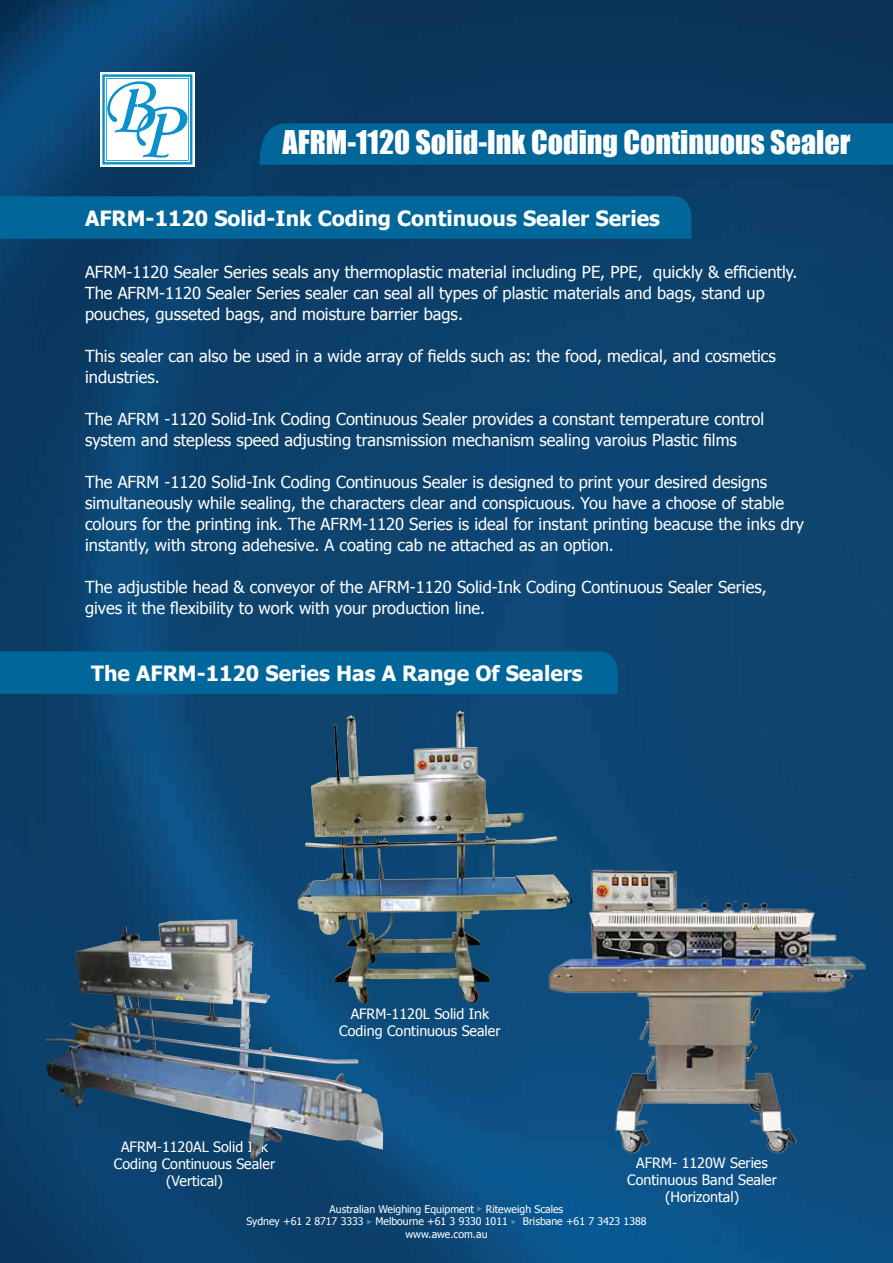
<style>
.page{position:relative;width:893px;height:1263px;background:#fff}
.page>*{position:absolute;margin:0;border:0;box-sizing:border-box;transform-origin:0 0}
.t1{font:30px "Impact";color:#fff}
.t2{font:700 21px "Tahoma";color:#fff}
.t3{font:16.5px/21px "Tahoma";color:#fff}
.t4{font:14.25px/17.1px "Tahoma";color:#fff;text-align:center}
.t5{font:10.5px/12.6px "Tahoma";color:#fff;text-align:center}
.s1{color:#4891b8}
</style>
<div class="page">
<img style="left:0;top:0;width:893px;height:1263px">
<svg style="left:259px;top:120px;width:634px;height:45px;background:#016295"></svg>
<div style="left:0;top:196px;width:691px;height:43px;background:#01679a"></div>
<div style="left:0;top:651px;width:618px;height:43px;background:#01679a"></div>
<svg style="left:100px;top:73px;width:95px;height:94px"></svg>
<svg style="left:102px;top:74px;width:90px;height:91px"></svg>
<img style="left:297px;top:711px;width:163px;height:292px">
<img style="left:45px;top:919px;width:215px;height:241px">
<img style="left:539px;top:861px;width:333px;height:296px">
<h1 class="t1" style="left:282px;top:119px;width:569px">AFRM-1120 Solid-Ink Coding Continuous Sealer</h1>
<p class="t2" style="left:85px;top:204px;width:576px">AFRM-1120 Solid-Ink Coding Continuous Sealer Series</p>
<p class="t3" style="left:85px;top:261px;width:714px">AFRM-1120 Sealer Series seals any thermoplastic material including PE, PPE, quickly &amp; efficiently.<br>The AFRM-1120 Sealer Series sealer can seal all types of plastic materials and bags, stand up pouches, gusseted bags, and moisture barrier bags.</p>
<p class="t3" style="left:85px;top:345px;width:692px">This sealer can also be used in a wide array of fields such as: the food, medical, and cosmetics industries.</p>
<p class="t3" style="left:85px;top:408px;width:681px">The AFRM -1120 Solid-Ink Coding Continuous Sealer provides a constant temperature control system and stepless speed adjusting transmission mechanism sealing varoius Plastic films</p>
<p class="t3" style="left:85px;top:471px;width:720px">The AFRM -1120 Solid-Ink Coding Continuous Sealer is designed to print your desired designs simultaneously while sealing, the characters clear and conspicuous. You have a choose of stable colours for the printing ink. The AFRM-1120 Series is ideal for instant printing beacuse the inks dry instantly, with strong adehesive. A coating cab ne attached as an option.</p>
<p class="t3" style="left:85px;top:576px;width:683px">The adjustible head &amp; conveyor of the AFRM-1120 Solid-Ink Coding Continuous Sealer Series, gives it the flexibility to work with your production line.</p>
<p class="t2" style="left:91px;top:659px;width:493px">The AFRM-1120 Series Has A Range Of Sealers</p>
<p class="t4" style="left:339px;top:1005px;width:163px">AFRM-1120L Solid Ink<br>Coding Continuous Sealer</p>
<p class="t4" style="left:114px;top:1138px;width:163px">AFRM-1120AL Solid Ink<br>Coding Continuous Sealer (Vertical)</p>
<p class="t4" style="left:627px;top:1154px;width:151px">AFRM- 1120W Series<br>Continuous Band Sealer (Horizontal)</p>
<p class="t5" style="left:246px;top:1202px;width:402px">Australian Weighing Equipment <span class="s1">◆</span> Riteweigh Scales<br>Sydney +61 2 8717 3333 <span class="s1">◆</span> Melbourne +61 3 9330 1011 <span class="s1">◆</span> Brisbane +61 7 3423 1388 www.awe.com.au</p>
</div>
